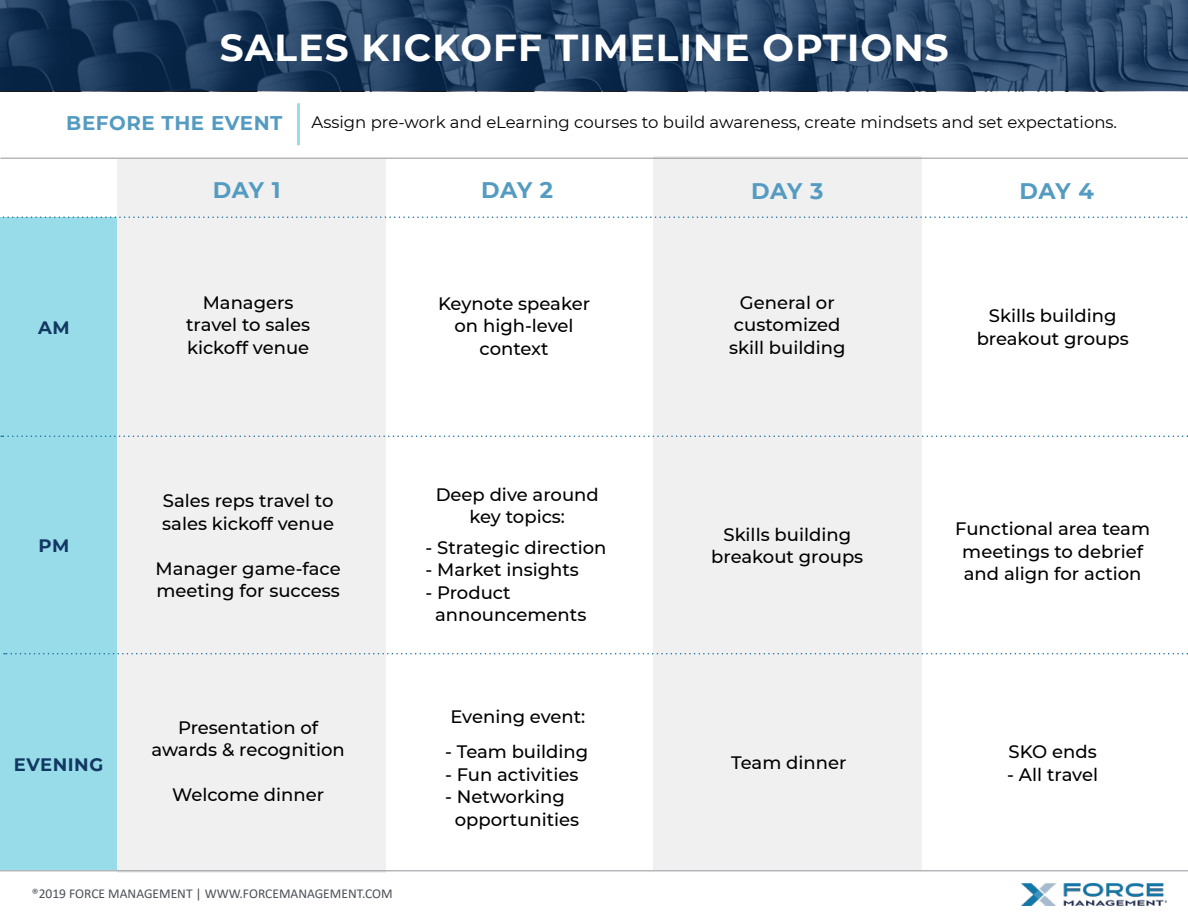
<style>
.page{position:relative;width:1188px;height:918px;background:#fff}
.page>*{position:absolute;margin:0;border:0;box-sizing:border-box;transform-origin:0 0}
.t1{font:700 37.5px "Montserrat";letter-spacing:.03em;color:#fff}
.t2{font:700 22.5px "Montserrat";letter-spacing:.005em;color:#549bc1}
.t3{font:700 19.8px "Montserrat";letter-spacing:.03em;color:#549bc1}
.t4{font:500 18px/22.5px "Montserrat";color:#000;text-align:center}
.t5{font:700 18px "Montserrat";letter-spacing:.03em;color:#123762}
.t6{font:16.5px "Montserrat";color:#000}
.t7{font:13.5px "Calibri";color:#4a4f57}
</style>
<div class="page">
<div style="left:653px;top:156px;width:268px;height:714px;background:#f1f0f0"></div>
<div style="left:117px;top:159px;width:268px;height:714px;background:#f1f0f0"></div>
<svg style="left:0;top:0;width:1188px;height:91px;background:#213e61"></svg>
<div style="left:0;top:218px;width:117px;height:652px;background:#97dce8"></div>
<hr style="left:0;top:870px;width:1188px;height:2px;background:#4a4f57">
<img style="left:1021px;top:884px;width:146px;height:22px">
<hr style="left:297px;top:103px;width:3px;height:42px;background:#00abc7">
<svg style="left:0;top:216px;width:1188px;height:2px"></svg>
<svg style="left:1px;top:436px;width:1187px;height:1px"></svg>
<svg style="left:4px;top:653px;width:1184px;height:1px"></svg>
<hr style="left:0;top:158px;width:1188px;height:1px;background:#4a4f57">
<h1 class="t1" style="left:220px;top:20px;width:731px">SALES KICKOFF TIMELINE OPTIONS</h1>
<p class="t3" style="left:66px;top:109px;width:218px">BEFORE THE EVENT</p>
<p class="t6" style="left:312px;top:111px;width:807px">Assign pre-work and eLearning courses to build awareness, create mindsets and set expectations.</p>
<p class="t5" style="left:38px;top:315px;width:33px">AM</p>
<p class="t2" style="left:481px;top:173px;width:74px">DAY 2</p>
<p class="t2" style="left:213px;top:173px;width:69px">DAY 1</p>
<p class="t2" style="left:751px;top:175px;width:74px">DAY 3</p>
<p class="t2" style="left:1019px;top:175px;width:76px">DAY 4</p>
<p class="t4" style="left:186px;top:291px;width:126px">Managers travel to sales kickoff venue</p>
<p class="t4" style="left:438px;top:291px;width:154px">Keynote speaker on high-level context</p>
<p class="t4" style="left:729px;top:291px;width:118px">General or customized skill building</p>
<p class="t4" style="left:977px;top:304px;width:154px">Skills building breakout groups</p>
<p class="t5" style="left:39px;top:533px;width:32px">PM</p>
<p class="t5" style="left:14px;top:751px;width:91px">EVENING</p>
<p class="t4" style="left:162px;top:489px;width:173px;text-align:left">Sales reps travel to sales kickoff venue</p>
<p class="t4" style="left:156px;top:556px;width:187px;text-align:left">Manager game-face meeting for success</p>
<p class="t4" style="left:152px;top:715px;width:195px">Presentation of awards &amp; recognition</p>
<p class="t4" style="left:172px;top:783px;width:154px">Welcome dinner</p>
<p class="t4" style="left:436px;top:482px;width:165px">Deep dive around key topics:</p>
<p class="t4" style="left:425px;top:536px;width:183px">- Strategic direction</p>
<p class="t4" style="left:425px;top:558px;width:155px">- Market insights</p>
<p class="t4" style="left:435px;top:581px;width:153px;text-align:left;text-indent:-10px">- Product announcements</p>
<p class="t4" style="left:450px;top:704px;width:137px">Evening event:</p>
<p class="t4" style="left:445px;top:740px;width:145px">- Team building</p>
<p class="t4" style="left:445px;top:763px;width:135px">- Fun activities</p>
<p class="t4" style="left:455px;top:785px;width:126px;text-align:left;text-indent:-10px">- Networking opportunities</p>
<p class="t4" style="left:711px;top:523px;width:154px">Skills building breakout groups</p>
<p class="t4" style="left:731px;top:750px;width:117px">Team dinner</p>
<p class="t4" style="left:955px;top:517px;width:196px">Functional area team meetings to debrief and align for action</p>
<p class="t4" style="left:1009px;top:740px;width:90px">SKO ends</p>
<p class="t4" style="left:1007px;top:763px;width:92px">- All travel</p>
<p class="t7" style="left:32px;top:884px;width:362px">®2019 FORCE MANAGEMENT | WWW.FORCEMANAGEMENT.COM</p>
</div>
